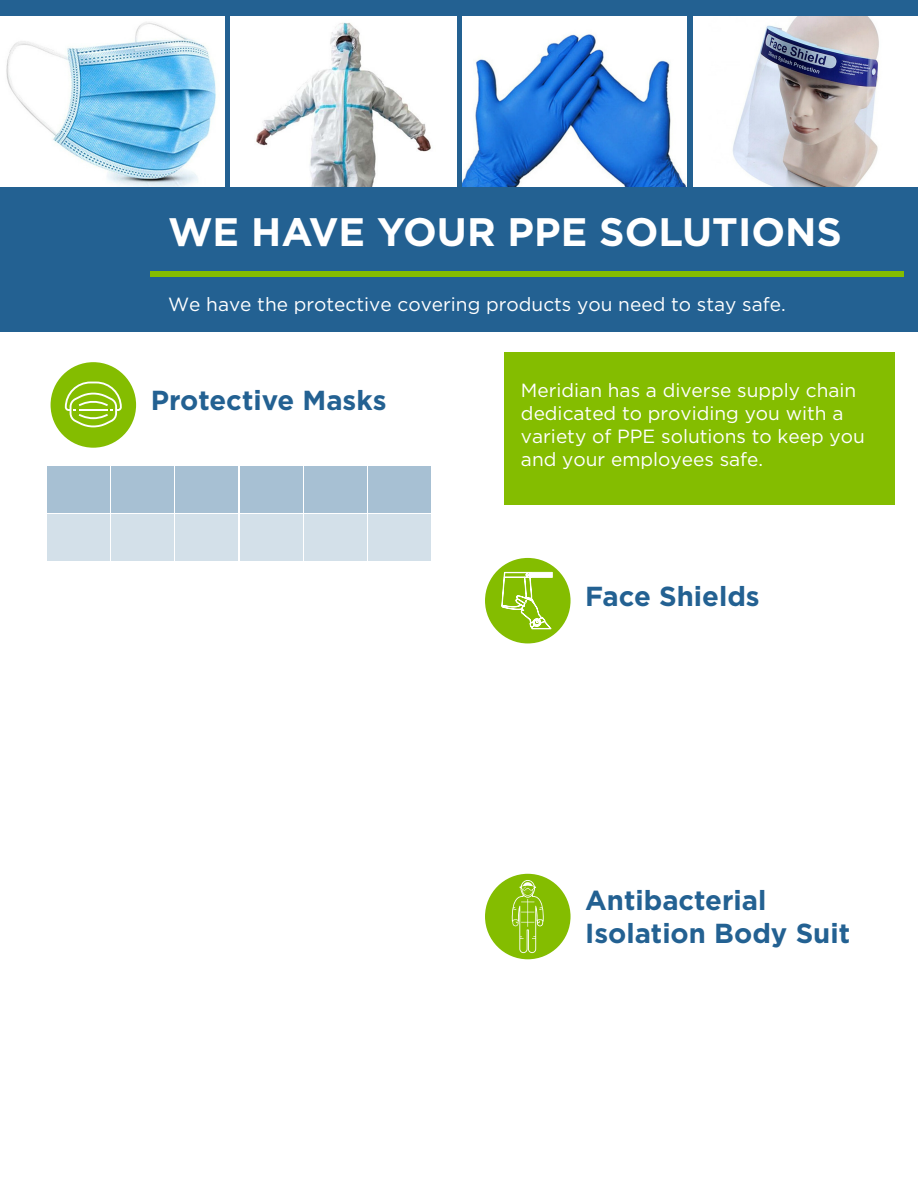
<style>
.page{position:relative;width:918px;height:1188px;background:#fff}
.page>*{position:absolute;margin:0;border:0;box-sizing:border-box;transform-origin:0 0}
.t1{font:700 39.75px "Gotham";color:#fff}
.t2{font:700 27.45px/33px "Gotham";color:#236192}
.t3{font:19.05px/23px "Gotham";color:#fff}
</style>
<div class="page">
<div style="left:51px;top:362px;width:85px;height:86px;background:#84bd00;border-radius:50%"></div>
<div style="left:0;top:0;width:918px;height:331px;background:#236192"></div>
<img style="left:0;top:16px;width:225px;height:170px">
<img style="left:230px;top:16px;width:227px;height:170px">
<img style="left:462px;top:16px;width:225px;height:170px">
<img style="left:693px;top:16px;width:225px;height:170px">
<div style="left:151px;top:272px;width:753px;height:5px;background:#84bd00"></div>
<div style="left:504px;top:352px;width:391px;height:152px;background:#84bd00"></div>
<svg style="left:65px;top:382px;width:57px;height:45px"></svg>
<div style="left:485px;top:558px;width:86px;height:85px;background:#84bd00;border-radius:50%"></div>
<div style="left:485px;top:874px;width:86px;height:85px;background:#84bd00;border-radius:50%"></div>
<svg style="left:511px;top:880px;width:33px;height:73px"></svg>
<svg style="left:501px;top:572px;width:52px;height:58px"></svg>
<div style="left:47px;top:467px;width:63px;height:46px;background:#a7c0d3"></div>
<div style="left:304px;top:467px;width:63px;height:46px;background:#a7c0d3"></div>
<div style="left:369px;top:467px;width:62px;height:46px;background:#a7c0d3"></div>
<div style="left:240px;top:467px;width:63px;height:46px;background:#a7c0d3"></div>
<div style="left:176px;top:467px;width:62px;height:46px;background:#a7c0d3"></div>
<div style="left:111px;top:467px;width:63px;height:46px;background:#a7c0d3"></div>
<div style="left:47px;top:514px;width:63px;height:47px;background:#d3e0e9"></div>
<div style="left:304px;top:514px;width:63px;height:47px;background:#d3e0e9"></div>
<div style="left:369px;top:514px;width:62px;height:47px;background:#d3e0e9"></div>
<div style="left:240px;top:514px;width:63px;height:47px;background:#d3e0e9"></div>
<div style="left:176px;top:514px;width:62px;height:47px;background:#d3e0e9"></div>
<div style="left:111px;top:514px;width:63px;height:47px;background:#d3e0e9"></div>
<h1 class="t1" style="left:168px;top:206px;width:675px">WE HAVE YOUR PPE SOLUTIONS</h1>
<p class="t3" style="left:168px;top:292px;width:619px">We have the protective covering products you need to stay safe.</p>
<h2 class="t2" style="left:151px;top:383px;width:237px">Protective Masks</h2>
<p class="t3" style="left:521px;top:379px;width:345px">Meridian has a diverse supply chain dedicated to providing you with a variety of PPE solutions to keep you and your employees safe.</p>
<h2 class="t2" style="left:585px;top:579px;width:176px">Face Shields</h2>
<h2 class="t2" style="left:585px;top:883px;width:266px">Antibacterial<br>Isolation Body Suit</h2>
</div>
